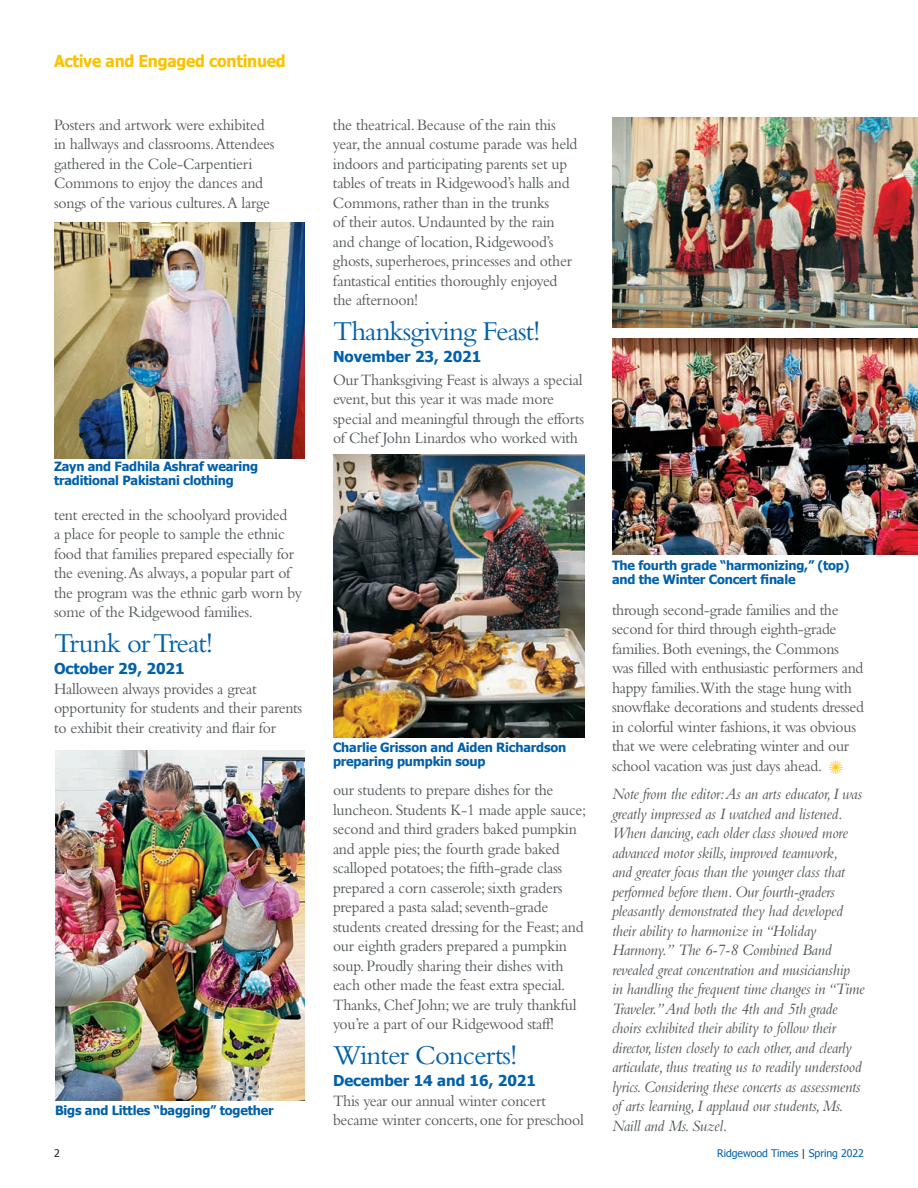
<style>
.page{position:relative;width:918px;height:1188px;background:#fff}
.page>*{position:absolute;margin:0;border:0;box-sizing:border-box;transform-origin:0 0}
.t1{font:28.5px "Bembo";letter-spacing:-.03em;color:#0060ab}
.t2{font:16.5px/19.5px "Bembo";letter-spacing:-.015em;color:#52575a;scale:.95 1}
.t3{font:italic 16.5px/19.5px "Bembo";letter-spacing:-.015em;color:#52575a;scale:.95 1}
.t4{font:700 16.5px "Tahoma";letter-spacing:-.015em;color:#fcc200;scale:.95 1}
.t5{font:700 15px "Tahoma";color:#0060ab}
.t6{font:700 12.75px/14.2px "Tahoma";letter-spacing:-.015em;color:#0060ab}
.t7{font:10.5px "Tahoma";letter-spacing:-.005em;color:#0060ab}
.t8{font:10.5px "Tahoma";color:#231f20}
.s1{color:#231f20}
</style>
<div class="page">
<img style="left:54px;top:223px;width:251px;height:235px">
<img style="left:55px;top:751px;width:249px;height:349px">
<img style="left:333px;top:455px;width:252px;height:283px">
<img style="left:612px;top:117px;width:306px;height:210px">
<img style="left:612px;top:338px;width:306px;height:217px">
<p class="t4" style="left:54px;top:49px;width:245px">Active and Engaged continued</p>
<p class="t2" style="left:54px;top:114px;width:234px">Posters and artwork were exhibited in hallways and classrooms. Attendees gathered in the Cole-Carpentieri Commons to enjoy the dances and songs of the various cultures. A large</p>
<p class="t6" style="left:54px;top:458px;width:206px">Zayn and Fadhila Ashraf wearing traditional Pakistani clothing</p>
<p class="t2" style="left:54px;top:504px;width:263px">tent erected in the schoolyard provided<br>a place for people to sample the ethnic food that families prepared especially for the evening. As always, a popular part of the program was the ethnic garb worn by some of the Ridgewood families.</p>
<h1 class="t1" style="left:54px;top:626px;width:161px">Trunk or Treat!</h1>
<p class="t5" style="left:54px;top:658px;width:132px">October 29, 2021</p>
<p class="t2" style="left:54px;top:678px;width:263px">Halloween always provides a great opportunity for students and their parents to exhibit their creativity and flair for</p>
<p class="t6" style="left:55px;top:1102px;width:220px">Bigs and Littles “bagging” together</p>
<p class="t2" style="left:333px;top:114px;width:259px">the theatrical. Because of the rain this year, the annual costume parade was held indoors and participating parents set up tables of treats in Ridgewood’s halls and Commons, rather than in the trunks<br>of their autos. Undaunted by the rain and change of location, Ridgewood’s ghosts, superheroes, princesses and other fantastical entities thoroughly enjoyed the afternoon!</p>
<h1 class="t1" style="left:333px;top:314px;width:209px">Thanksgiving Feast!</h1>
<p class="t5" style="left:333px;top:346px;width:150px">November 23, 2021</p>
<p class="t2" style="left:333px;top:369px;width:266px">Our Thanksgiving Feast is always a special event, but this year it was made more special and meaningful through the efforts of Chef John Linardos who worked with</p>
<p class="t6" style="left:333px;top:739px;width:235px">Charlie Grisson and Aiden Richardson preparing pumpkin soup</p>
<p class="t2" style="left:333px;top:780px;width:268px">our students to prepare dishes for the luncheon. Students K-1 made apple sauce; second and third graders baked pumpkin and apple pies; the fourth grade baked scalloped potatoes; the fifth-grade class prepared a corn casserole; sixth graders prepared a pasta salad; seventh-grade students created dressing for the Feast; and our eighth graders prepared a pumpkin soup. Proudly sharing their dishes with each other made the feast extra special.<br>Thanks, Chef John; we are truly thankful you’re a part of our Ridgewood staff!</p>
<h1 class="t1" style="left:333px;top:1038px;width:186px">Winter Concerts!</h1>
<p class="t5" style="left:333px;top:1070px;width:205px">December 14 and 16, 2021</p>
<p class="t2" style="left:333px;top:1091px;width:265px">This year our annual winter concert became winter concerts, one for preschool</p>
<p class="t6" style="left:612px;top:557px;width:239px">The fourth grade “harmonizing,” (top) and the Winter Concert finale</p>
<p class="t2" style="left:612px;top:600px;width:267px">through second-grade families and the second for third through eighth-grade families. Both evenings, the Commons was filled with enthusiastic performers and happy families.With the stage hung with snowflake decorations and students dressed in colorful winter fashions, it was obvious that we were celebrating winter and our school vacation was just days ahead.</p>
<p class="t3" style="left:612px;top:784px;width:267px">Note from the editor:As an arts educator, I was greatly impressed as I watched and listened.<br>When dancing, each older class showed more advanced motor skills, improved teamwork,<br>and greater focus than the younger class that performed before them. Our fourth-graders pleasantly demonstrated they had developed their ability to harmonize in “Holiday Harmony.” The 6-7-8 Combined Band revealed great concentration and musicianship in handling the frequent time changes in “Time Traveler.” And both the 4th and 5th grade choirs exhibited their ability to follow their director, listen closely to each other, and clearly articulate, thus treating us to readily understood lyrics. Considering these concerts as assessments of arts learning, I applaud our students, Ms.<br>Naill and Ms. Suzel.</p>
<p class="t8" style="left:54px;top:1146px;width:7px">2</p>
<p class="t7" style="left:717px;top:1146px;width:148px">Ridgewood Times <span class="s1">|</span> Spring 2022</p>
</div>
